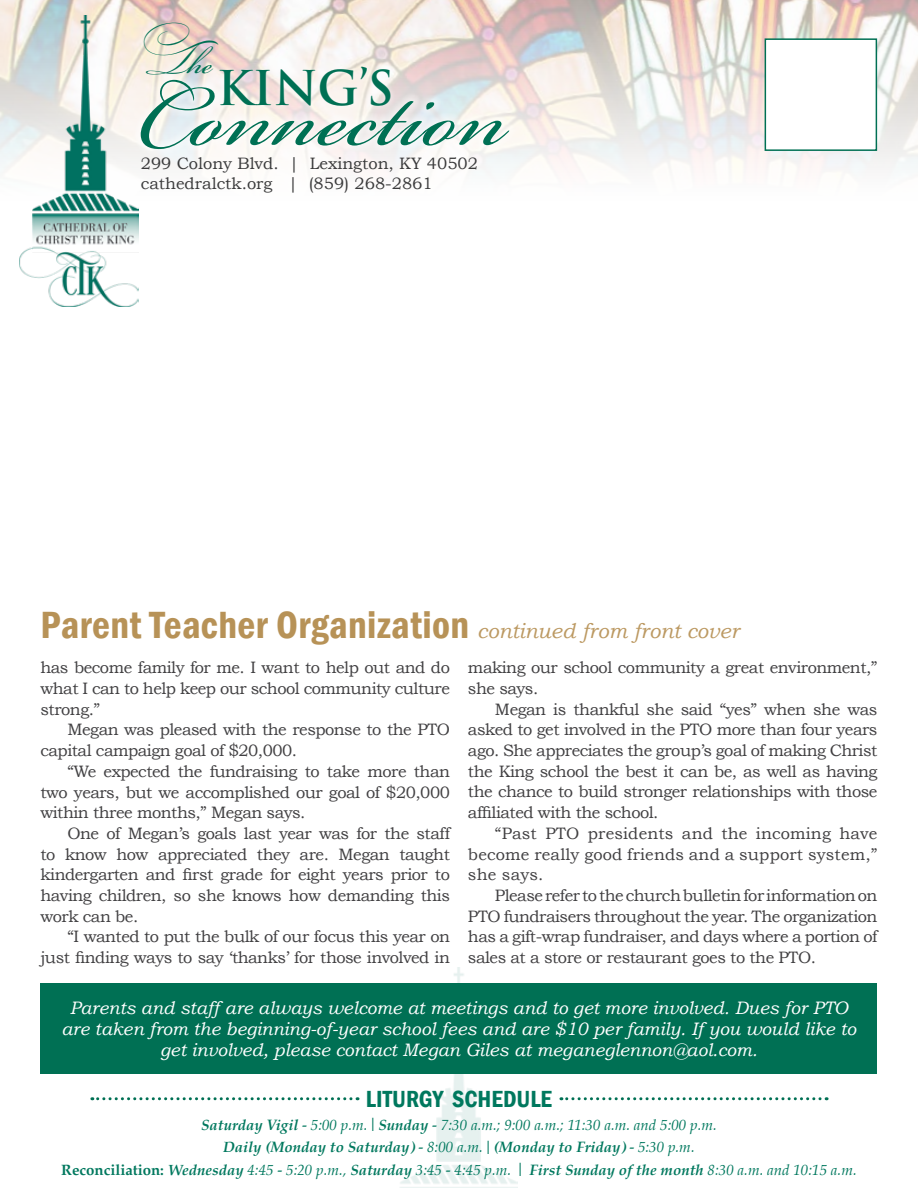
<style>
.page{position:relative;width:918px;height:1188px;background:#fff}
.page>*{position:absolute;margin:0;border:0;box-sizing:border-box;transform-origin:0 0}
.t1{font:138.3px "Bickham Script Pro";color:#007054}
.t2{font:46.8px "Bickham Script Pro";color:#007054}
.t3{font:700 46.65px "Trajan Pro";color:#007054}
.t4{font:600 condensed 39px "Franklin Gothic";letter-spacing:.01em;color:#b79257}
.t5{font:600 condensed 24px "Franklin Gothic";color:#00785e}
.t6{font:italic 18px/21px "Bookman Old Style";color:#fff;text-align:center}
.t7{font:16.5px/20.7px "Bookman Old Style";letter-spacing:-.03em;color:#414042;text-align:justify}
.t8{font:16.5px/19.8px "Bookman Old Style";color:#3b3b3c}
.t9{font:italic 15px/22.5px "Palatino";color:#00785e;text-align:center}
.s1{font-family:"Bookman Old Style";font-weight:400;font-style:italic;font-stretch:normal;font-size:21px;color:#bc9962}
.s2{font-weight:700}
.s3{font-style:normal;font-size:18px}
.s4{font-weight:700;font-style:normal}
</style>
<div class="page">
<img style="left:400px;top:968px;width:117px;height:220px">
<img style="left:0;top:0;width:918px;height:168px">
<svg style="left:138px;top:72px;width:379px;height:84px;fill:#f7f4f2"></svg>
<div style="left:214px;top:62px;width:182px;height:49px;background:#fff;opacity:.75"></div>
<div style="left:765px;top:38px;width:112px;height:113px;background:#fff;border:2px solid #007054"></div>
<svg style="left:92px;top:1097px;width:259px;height:3px"></svg>
<img style="left:19px;top:15px;width:119px;height:292px">
<svg style="left:561px;top:1097px;width:259px;height:3px"></svg>
<div style="left:40px;top:983px;width:837px;height:91px;background:#007054"></div>
<h2 class="t2" style="left:143px;top:30px;width:77px">Th e</h2>
<h3 class="t3" style="left:217px;top:59px;width:179px">KING’S</h3>
<h1 class="t1" style="left:137px;top:16px;width:366px">Connection</h1>
<p class="t8" style="left:141px;top:154px;width:339px">299 Colony Blvd. | Lexington, KY 40502 cathedralctk.org | (859) 268-2861</p>
<h3 class="t4" style="left:40px;top:599px;width:700px">Parent Teacher Organization <span class="s1">continued from front cover</span></h3>
<p class="t7" style="left:40px;top:657px;width:411px">has become family for me. I want to help out and do what I can to help keep our school community culture strong.”</p>
<p class="t7" style="left:40px;top:720px;width:411px;text-indent:27px">Megan was pleased with the response to the PTO capital campaign goal of $20,000.</p>
<p class="t7" style="left:40px;top:761px;width:411px;text-indent:27px">“We expected the fundraising to take more than two years, but we accomplished our goal of $20,000 within three months,” Megan says.</p>
<p class="t7" style="left:40px;top:823px;width:411px;text-indent:27px">One of Megan’s goals last year was for the staff to know how appreciated they are. Megan taught kindergarten and first grade for eight years prior to having children, so she knows how demanding this work can be.</p>
<p class="t7" style="left:40px;top:926px;width:411px;text-align:right">“I wanted to put the bulk of our focus this year on just finding ways to say ‘thanks’ for those involved in</p>
<p class="t7" style="left:468px;top:657px;width:411px">making our school community a great environment,” she says.</p>
<p class="t7" style="left:468px;top:699px;width:411px;text-indent:27px">Megan is thankful she said “yes” when she was asked to get involved in the PTO more than four years ago. She appreciates the group’s goal of making Christ the King school the best it can be, as well as having the chance to build stronger relationships with those affiliated with the school.</p>
<p class="t7" style="left:468px;top:823px;width:411px;text-indent:27px">“Past PTO presidents and the incoming have become really good friends and a support system,” she says.</p>
<p class="t7" style="left:468px;top:885px;width:411px;text-indent:27px">Please refer to the church bulletin for information on PTO fundraisers throughout the year. The organization has a gift-wrap fundraiser, and days where a portion of sales at a store or restaurant goes to the PTO.</p>
<p class="t6" style="left:61px;top:997px;width:796px">Parents and staff are always welcome at meetings and to get more involved. Dues for PTO are taken from the beginning-of-year school fees and are $10 per family. If you would like to get involved, please contact Megan Giles at meganeglennon@aol.com.</p>
<h3 class="t5" style="left:366px;top:1083px;width:188px">LITURGY SCHEDULE</h3>
<p class="t9" style="left:61px;top:1113px;width:797px"><span class="s2">Saturday Vigil</span> - 5:00 p.m.<span class="s3">|</span><span class="s2">Sunday</span> - 7:30 a.m.; 9:00 a.m.; 11:30 a.m. and 5:00 p.m.<br><span class="s2">Daily (Monday to Saturday)</span> - 8:00 a.m.<span class="s3">|</span><span class="s2">(Monday to Friday)</span> - 5:30 p.m.<br><span class="s4">Reconciliation:</span> <span class="s2">Wednesday</span> 4:45 - 5:20 p.m., <span class="s2">Saturday</span> 3:45 - 4:45 p.m. <span class="s3">|</span> <span class="s2">First Sunday of the month</span> 8:30 a.m. and 10:15 a.m.</p>
</div>
